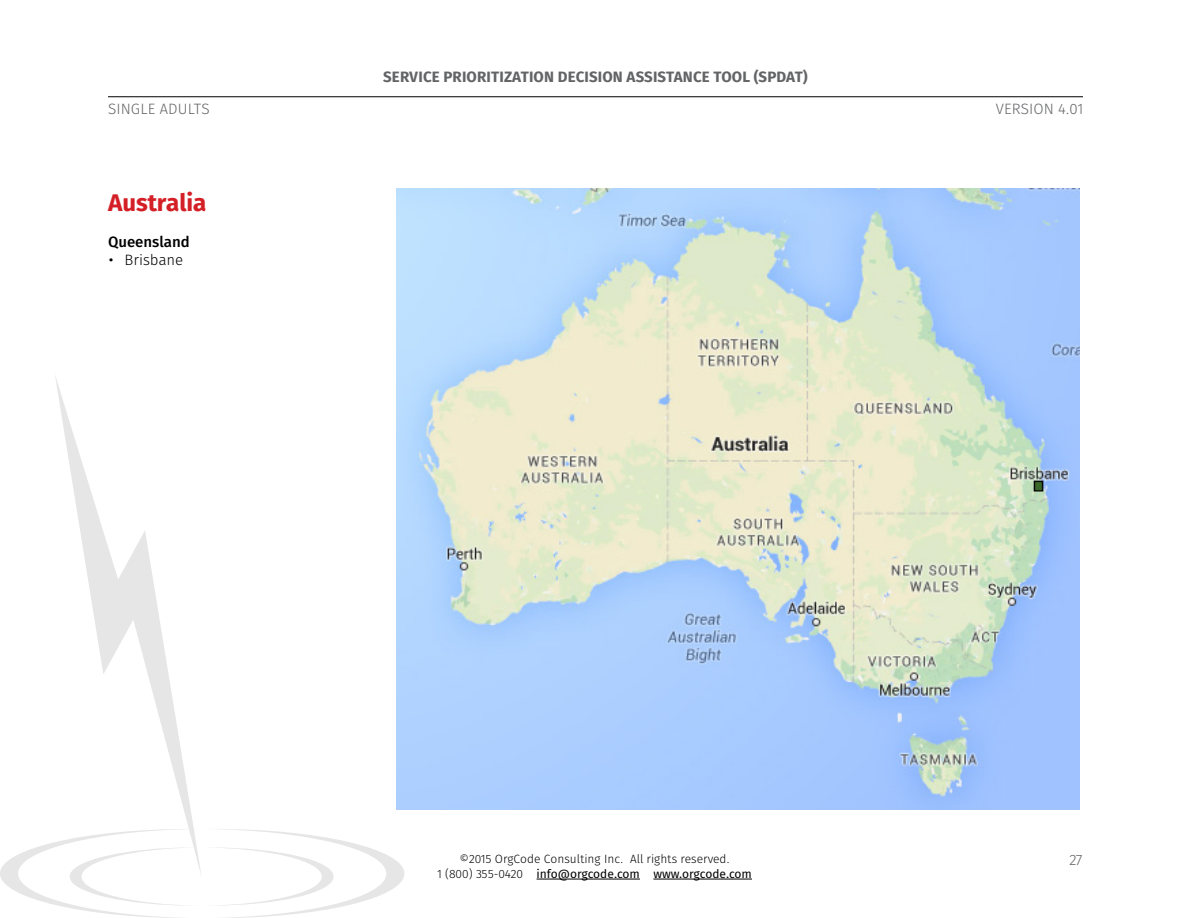
<style>
.page{position:relative;width:1188px;height:918px;background:#fff}
.page>*{position:absolute;margin:0;border:0;box-sizing:border-box;transform-origin:0 0}
.t1{font:700 24px "Fira Sans OT";color:#d41f26}
.t2{font:700 15px "Fira Sans OT";letter-spacing:.01em;color:#636466}
.t3{font:15px "Fira Sans OT Light";letter-spacing:.01em;color:#636466}
.t4{font:15px "Fira Sans OT Medium";color:#000}
.t5{font:15px "Fira Sans OT Light";color:#000}
.t6{font:12px "Fira Sans OT";color:#000}
.t7{font:12px "Fira Sans OT Light";color:#000}
.s1{font-family:"Fira Sans OT Light"}
</style>
<div class="page">
<hr style="left:108px;top:96px;width:975px;height:1px;background:#000">
<svg style="left:0;top:829px;width:404px;height:89px"></svg>
<svg style="left:55px;top:376px;width:147px;height:502px"></svg>
<hr style="left:537px;top:879px;width:103px;height:1px;background:#000">
<hr style="left:653px;top:879px;width:99px;height:1px;background:#000">
<img style="left:396px;top:188px;width:684px;height:622px">
<p class="t2" style="left:383px;top:67px;width:426px">SERVICE PRIORITIZATION DECISION ASSISTANCE TOOL (SPDAT)</p>
<p class="t3" style="left:108px;top:98px;width:103px">SINGLE ADULTS</p>
<p class="t3" style="left:996px;top:98px;width:89px">VERSION 4.01</p>
<h1 class="t1" style="left:108px;top:186px;width:100px">Australia</h1>
<p class="t4" style="left:108px;top:232px;width:83px">Queensland</p>
<p class="t5" style="left:108px;top:250px;width:77px">• Brisbane</p>
<p class="t7" style="left:460px;top:851px;width:272px">©2015 OrgCode Consulting Inc. All rights reserved.</p>
<p class="t6" style="left:437px;top:865px;width:316px"><span class="s1">1 (800) 355-0420</span> info@orgcode.com www.orgcode.com</p>
<p class="t3" style="left:1069px;top:849px;width:14px">27</p>
</div>
